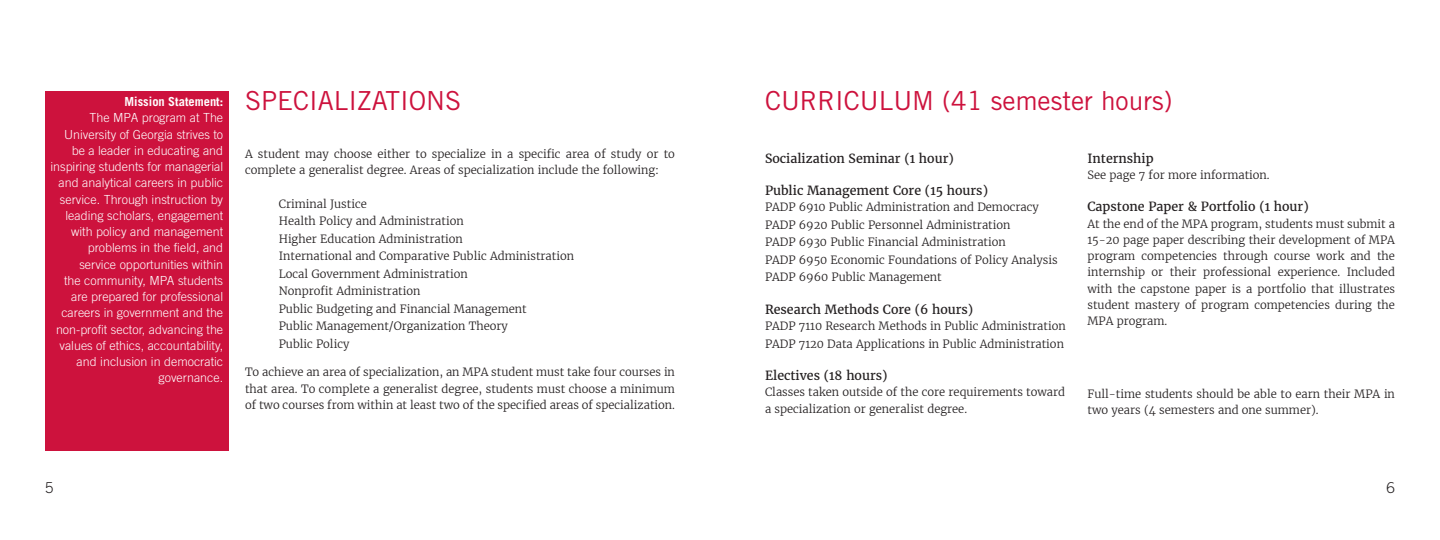
<style>
.page{position:relative;width:1440px;height:540px;background:#fff}
.page>*{position:absolute;margin:0;border:0;box-sizing:border-box;transform-origin:0 0}
.t1{font:26.25px "Trade Gothic LT Std";color:#cd123d}
.t2{font:300 15px "Trade Gothic LT Std";color:#231f20}
.t3{font:300 12.5px/16.2px "Trade Gothic LT Std";color:#fff;text-align:right}
.t4{font:12.5px "Merriweather";color:#231f20}
.t5{font:700 12.5px "Trade Gothic LT Std";color:#fff}
.t6{font:300 11.25px/16.2px "Merriweather";color:#231f20}
</style>
<div class="page">
<div style="left:45px;top:91px;width:184px;height:360px;background:#cd123d"></div>
<p class="t5" style="left:125px;top:94px;width:100px">Mission Statement:</p>
<p class="t1" style="left:245px;top:85px;width:218px">SPECIALIZATIONS</p>
<p class="t3" style="left:50px;top:110px;width:174px">The MPA program at The<br>University of Georgia strives to be a leader in educating and inspiring students for managerial and analytical careers in public service. Through instruction by leading scholars, engagement with policy and management problems in the field, and service opportunities within<br>the community, MPA students are prepared for professional careers in government and the non-profit sector, advancing the values of ethics, accountability, and inclusion in democratic governance.</p>
<p class="t6" style="left:245px;top:145px;width:432px">A student may choose either to specialize in a specific area of study or to complete a generalist degree. Areas of specialization include the following:</p>
<p class="t6" style="left:279px;top:195px;width:90px">Criminal Justice</p>
<p class="t6" style="left:279px;top:213px;width:187px">Health Policy and Administration</p>
<p class="t6" style="left:279px;top:230px;width:297px;line-height:17.5px">Higher Education Administration<br>International and Comparative Public Administration</p>
<p class="t6" style="left:279px;top:265px;width:190px">Local Government Administration</p>
<p class="t6" style="left:279px;top:283px;width:143px">Nonprofit Administration</p>
<p class="t6" style="left:279px;top:300px;width:249px">Public Budgeting and Financial Management</p>
<p class="t6" style="left:279px;top:318px;width:231px">Public Management/Organization Theory</p>
<p class="t6" style="left:279px;top:335px;width:72px">Public Policy</p>
<p class="t6" style="left:245px;top:364px;width:432px;text-align:justify">To achieve an area of specialization, an MPA student must take four courses in that area. To complete a generalist degree, students must choose a minimum of two courses from within at least two of the specified areas of specialization.</p>
<p class="t2" style="left:45px;top:479px;width:10px">5</p>
<p class="t1" style="left:765px;top:85px;width:409px">CURRICULUM (41 semester hours)</p>
<p class="t4" style="left:765px;top:150px;width:190px">Socialization Seminar (1 hour)</p>
<p class="t4" style="left:765px;top:182px;width:225px">Public Management Core (15 hours)</p>
<p class="t6" style="left:765px;top:199px;width:275px">PADP 6910 Public Administration and Democracy</p>
<p class="t6" style="left:765px;top:216px;width:247px">PADP 6920 Public Personnel Administration</p>
<p class="t6" style="left:765px;top:234px;width:242px">PADP 6930 Public Financial Administration</p>
<p class="t6" style="left:765px;top:251px;width:294px">PADP 6950 Economic Foundations of Policy Analysis</p>
<p class="t6" style="left:765px;top:269px;width:178px">PADP 6960 Public Management</p>
<p class="t4" style="left:765px;top:301px;width:210px">Research Methods Core (6 hours)</p>
<p class="t6" style="left:765px;top:318px;width:302px">PADP 7110 Research Methods in Public Administration</p>
<p class="t6" style="left:765px;top:335px;width:301px">PADP 7120 Data Applications in Public Administration</p>
<p class="t4" style="left:765px;top:367px;width:124px">Electives (18 hours)</p>
<p class="t6" style="left:765px;top:384px;width:302px">Classes taken outside of the core requirements toward a specialization or generalist degree.</p>
<p class="t4" style="left:1088px;top:150px;width:68px">Internship</p>
<p class="t6" style="left:1088px;top:166px;width:184px">See page 7 for more information.</p>
<p class="t4" style="left:1088px;top:198px;width:223px">Capstone Paper &amp; Portfolio (1 hour)</p>
<p class="t6" style="left:1088px;top:215px;width:309px;text-align:justify">At the end of the MPA program, students must submit a 15-20 page paper describing their development of MPA program competencies through course work and the internship or their professional experience. Included with the capstone paper is a portfolio that illustrates student mastery of program competencies during the MPA program.</p>
<p class="t6" style="left:1088px;top:385px;width:309px">Full-time students should be able to earn their MPA in two years (4 semesters and one summer).</p>
<p class="t2" style="left:1387px;top:479px;width:10px">6</p>
</div>
